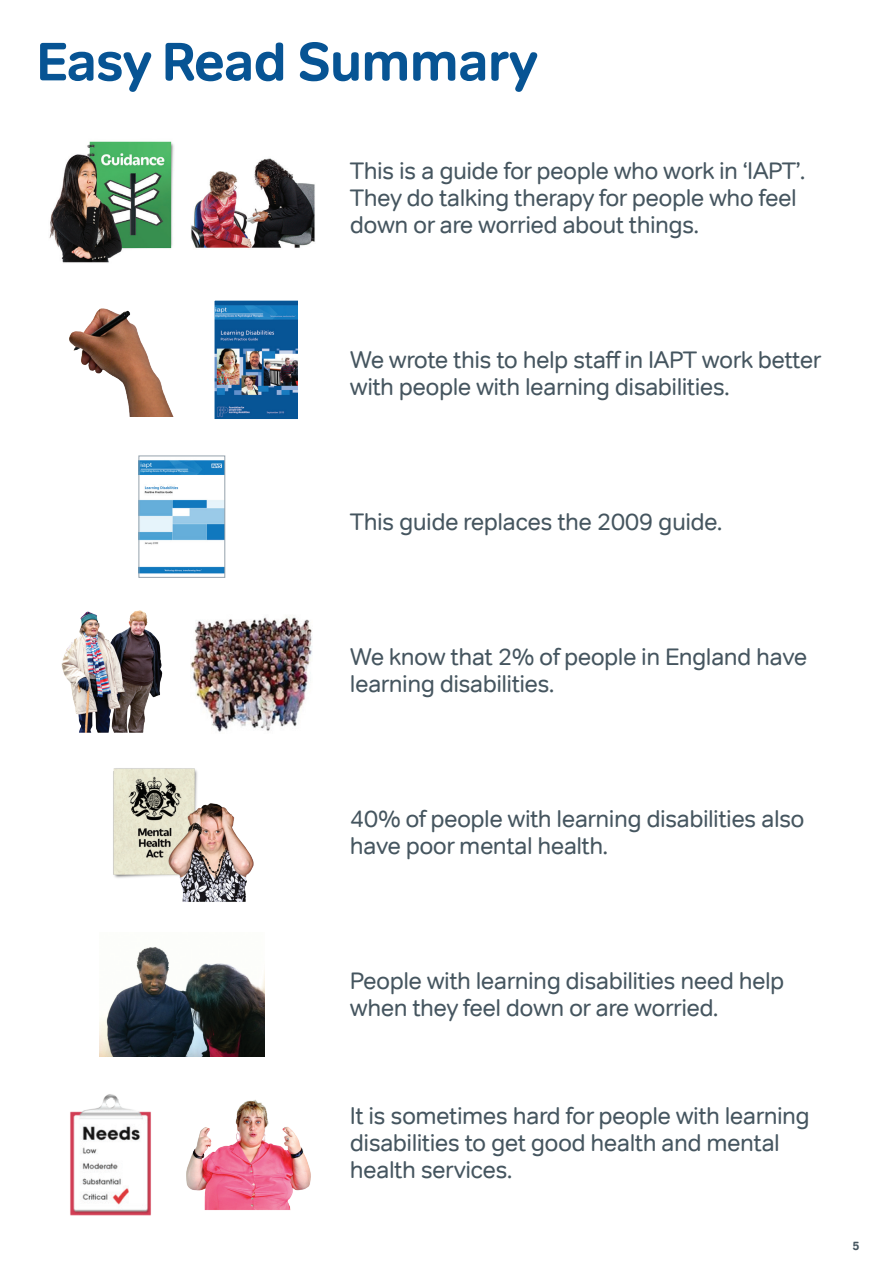
<style>
.page{position:relative;width:893px;height:1263px;background:#fff}
.page>*{position:absolute;margin:0;border:0;box-sizing:border-box;transform-origin:0 0}
.t1{font:700 54px "Tondo";letter-spacing:-.025em;color:#075494}
.t2{font:24px/27px "Tondo";letter-spacing:-.025em;color:#45555f}
.t3{font:700 12px "Tondo";color:#45555f}
</style>
<div class="page">
<img style="left:99px;top:947px;width:166px;height:109px">
<img style="left:49px;top:141px;width:125px;height:122px">
<img style="left:191px;top:158px;width:124px;height:90px">
<img style="left:69px;top:308px;width:104px;height:108px">
<img style="left:216px;top:302px;width:81px;height:116px">
<div style="left:214px;top:300px;width:85px;height:120px;border:1px solid #fff"></div>
<img style="left:61px;top:611px;width:102px;height:121px">
<img style="left:190px;top:617px;width:122px;height:115px">
<img style="left:113px;top:768px;width:141px;height:134px">
<img style="left:70px;top:1094px;width:81px;height:121px">
<img style="left:186px;top:1100px;width:125px;height:111px">
<img style="left:141px;top:460px;width:82px;height:114px">
<div style="left:139px;top:456px;width:86px;height:122px;border:1px solid #95a2ac"></div>
<h1 class="t1" style="left:36px;top:28px;width:503px">Easy Read Summary</h1>
<p class="t2" style="left:350px;top:157px;width:457px">This is a guide for people who work in ‘IAPT’.<br>They do talking therapy for people who feel down or are worried about things.</p>
<p class="t2" style="left:350px;top:346px;width:473px">We wrote this to help staff in IAPT work better with people with learning disabilities.</p>
<p class="t2" style="left:350px;top:508px;width:374px">This guide replaces the 2009 guide.</p>
<p class="t2" style="left:350px;top:643px;width:459px">We know that 2% of people in England have learning disabilities.</p>
<p class="t2" style="left:350px;top:805px;width:456px">40% of people with learning disabilities also have poor mental health.</p>
<p class="t2" style="left:350px;top:967px;width:436px">People with learning disabilities need help when they feel down or are worried.</p>
<p class="t2" style="left:350px;top:1102px;width:461px">It is sometimes hard for people with learning disabilities to get good health and mental health services.</p>
<p class="t3" style="left:853px;top:1238px;width:9px">5</p>
</div>
